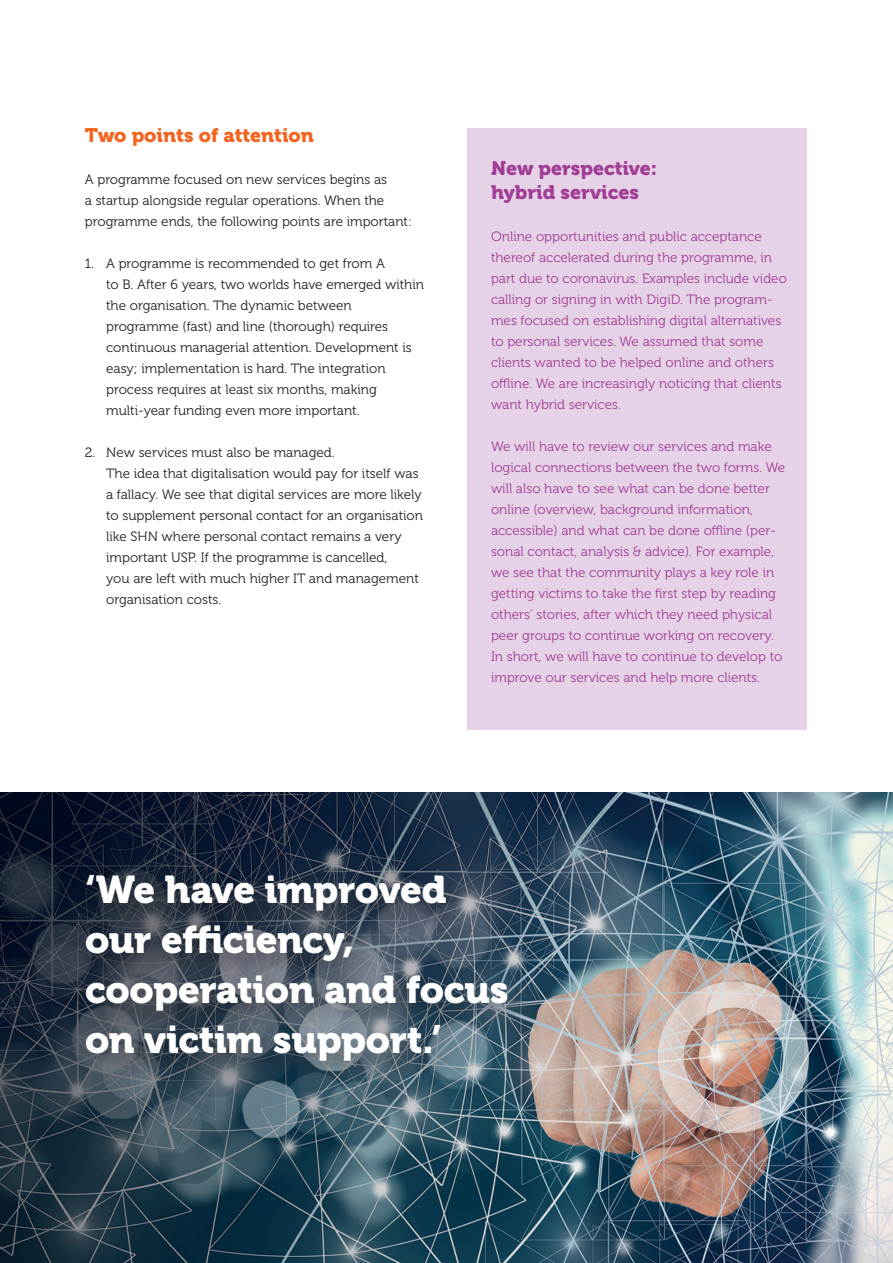
<style>
.page{position:relative;width:893px;height:1263px;background:#fff}
.page>*{position:absolute;margin:0;border:0;box-sizing:border-box;transform-origin:0 0}
.Titel{font:38.4px "Museo 900";letter-spacing:-.01em;color:#fff}
.t1{font:19.5px "Museo 900";color:#a13d96}
.t2{font:19.5px "Museo 900";color:#f36421}
.t3{font:13.5px/21px "Museo 300";color:#a13d96}
.t4{font:13.5px/21px "Museo 300";color:#231f20}
</style>
<div class="page">
<div style="left:468px;top:128px;width:339px;height:602px;background:#e6d2e6"></div>
<img style="left:0;top:793px;width:893px;height:470px">
<div style="left:76px;top:864px;width:461px;height:226px;background:#231f20;opacity:.5"></div>
<p class="t2" style="left:85px;top:124px;width:231px">Two points of attention</p>
<p class="t4" style="left:85px;top:169px;width:328px">A programme focused on new services begins as<br>a startup alongside regular operations. When the programme ends, the following points are important:</p>
<p class="t4" style="left:85px;top:253px;width:302px">1. A programme is recommended to get from A</p>
<p class="t4" style="left:106px;top:274px;width:319px">to B. After 6 years, two worlds have emerged within</p>
<p class="t4" style="left:106px;top:295px;width:247px">the organisation. The dynamic between</p>
<p class="t4" style="left:106px;top:316px;width:284px">programme (fast) and line (thorough) requires</p>
<p class="t4" style="left:106px;top:337px;width:307px">continuous managerial attention. Development is</p>
<p class="t4" style="left:106px;top:358px;width:281px">easy; implementation is hard. The integration</p>
<p class="t4" style="left:106px;top:379px;width:272px">process requires at least six months, making</p>
<p class="t4" style="left:106px;top:400px;width:255px">multi-year funding even more important.</p>
<p class="t4" style="left:85px;top:442px;width:251px">2. New services must also be managed.</p>
<p class="t4" style="left:106px;top:463px;width:314px">The idea that digitalisation would pay for itself was</p>
<p class="t4" style="left:106px;top:484px;width:317px">a fallacy. We see that digital services are more likely</p>
<p class="t4" style="left:106px;top:505px;width:318px">to supplement personal contact for an organisation</p>
<p class="t4" style="left:106px;top:526px;width:297px">like SHN where personal contact remains a very</p>
<p class="t4" style="left:106px;top:547px;width:283px">important USP. If the programme is cancelled,</p>
<p class="t4" style="left:106px;top:568px;width:314px">you are left with much higher IT and management</p>
<p class="t4" style="left:106px;top:589px;width:117px">organisation costs.</p>
<p class="t1" style="left:491px;top:157px;width:168px">New perspective:</p>
<p class="t1" style="left:491px;top:181px;width:149px">hybrid services</p>
<p class="t3" style="left:491px;top:226px;width:297px">Online opportunities and public acceptance thereof accelerated during the programme, in part due to coronavirus. Examples include video calling or signing in with DigiD. The program&shy;mes focused on establishing digital alternatives to personal services. We assumed that some clients wanted to be helped online and others offline. We are increasingly noticing that clients want hybrid services.</p>
<p class="t3" style="left:491px;top:436px;width:296px">We will have to review our services and make logical connections between the two forms. We will also have to see what can be done better online (overview, background information, accessible) and what can be done offline (per&shy;sonal contact, analysis &amp; advice). For example, we see that the community plays a key role in getting victims to take the first step by reading others’ stories, after which they need physical peer groups to continue working on recovery.<br>In short, we will have to continue to develop to improve our services and help more clients.</p>
<p class="Titel" style="left:85px;top:867px;width:363px">‘We have improved</p>
<p class="Titel" style="left:85px;top:917px;width:271px">our efficiency,</p>
<p class="Titel" style="left:85px;top:968px;width:425px">cooperation and focus</p>
<p class="Titel" style="left:85px;top:1018px;width:358px">on victim support.’</p>
</div>
